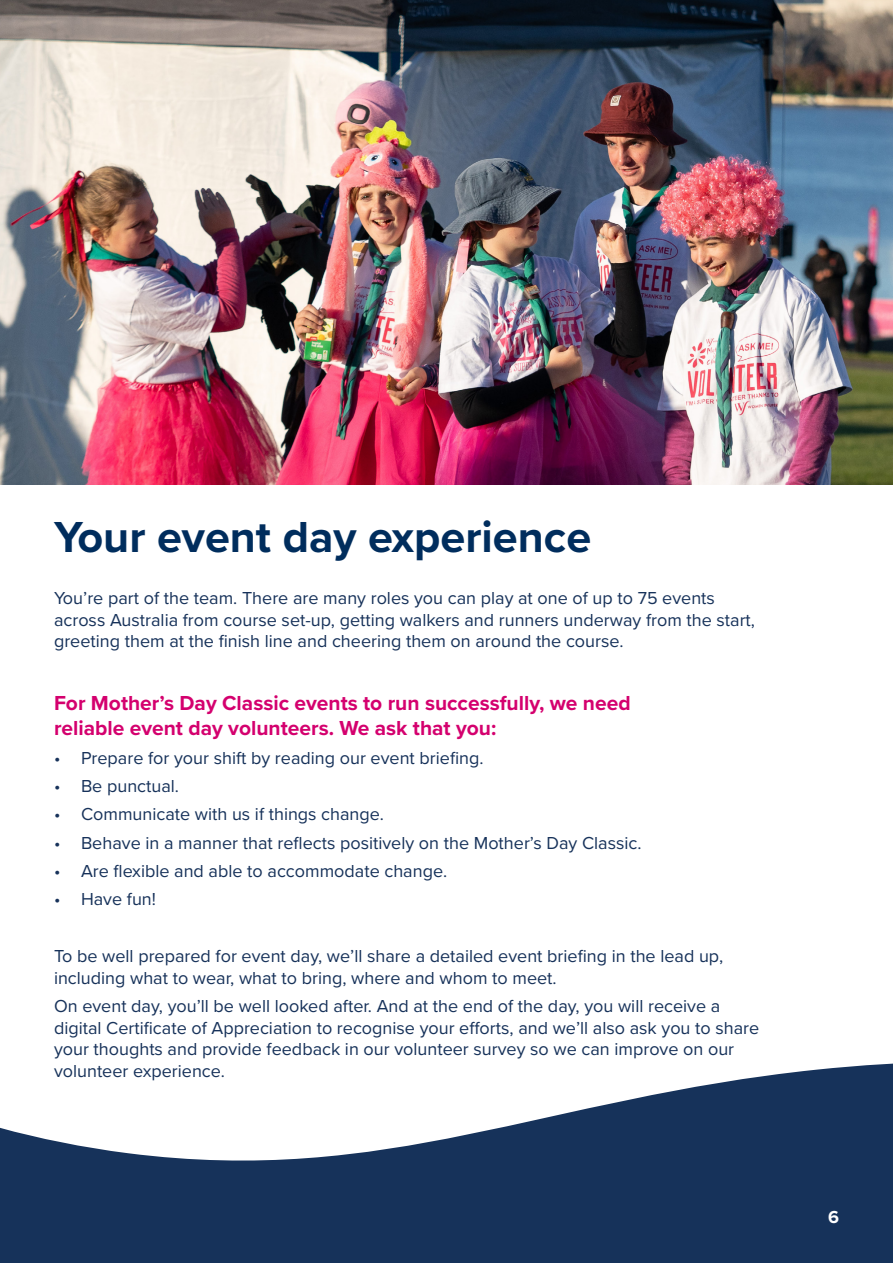
<style>
.page{position:relative;width:893px;height:1263px;background:#fff}
.page>*{position:absolute;margin:0;border:0;box-sizing:border-box;transform-origin:0 0}
.t1{font:700 45px "Proxima Nova";color:#002d5d}
.t2{font:700 21px/25.2px "Proxima Nova";color:#d4006e}
.t3{font:18px/21.6px "Proxima Nova";color:#17325a}
.t4{font:700 18px "Proxima Nova";color:#fff}
</style>
<div class="page">
<svg style="left:0;top:1063px;width:893px;height:200px;fill:#16325a"></svg>
<img style="left:0;top:0;width:893px;height:485px">
<h1 class="t1" style="left:54px;top:504px;width:539px">Your event day experience</h1>
<p class="t3" style="left:54px;top:586px;width:703px">You’re part of the team. There are many roles you can play at one of up to 75 events across Australia from course set-up, getting walkers and runners underway from the start, greeting them at the finish line and cheering them on around the course.</p>
<p class="t2" style="left:54px;top:690px;width:578px">For Mother’s Day Classic events to run successfully, we need reliable event day volunteers. We ask that you:</p>
<p class="t3" style="left:54px;top:746px;width:431px">• Prepare for your shift by reading our event briefing.</p>
<p class="t3" style="left:54px;top:774px;width:127px">• Be punctual.</p>
<p class="t3" style="left:54px;top:803px;width:332px">• Communicate with us if things change.</p>
<p class="t3" style="left:54px;top:831px;width:589px">• Behave in a manner that reflects positively on the Mother’s Day Classic.</p>
<p class="t3" style="left:54px;top:859px;width:395px">• Are flexible and able to accommodate change.</p>
<p class="t3" style="left:54px;top:888px;width:103px">• Have fun!</p>
<p class="t3" style="left:54px;top:944px;width:671px">To be well prepared for event day, we’ll share a detailed event briefing in the lead up, including what to wear, what to bring, where and whom to meet.</p>
<p class="t3" style="left:54px;top:994px;width:707px">On event day, you’ll be well looked after. And at the end of the day, you will receive a digital Certificate of Appreciation to recognise your efforts, and we’ll also ask you to share your thoughts and provide feedback in our volunteer survey so we can improve on our volunteer experience.</p>
<p class="t4" style="left:828px;top:1204px;width:12px">6</p>
</div>
